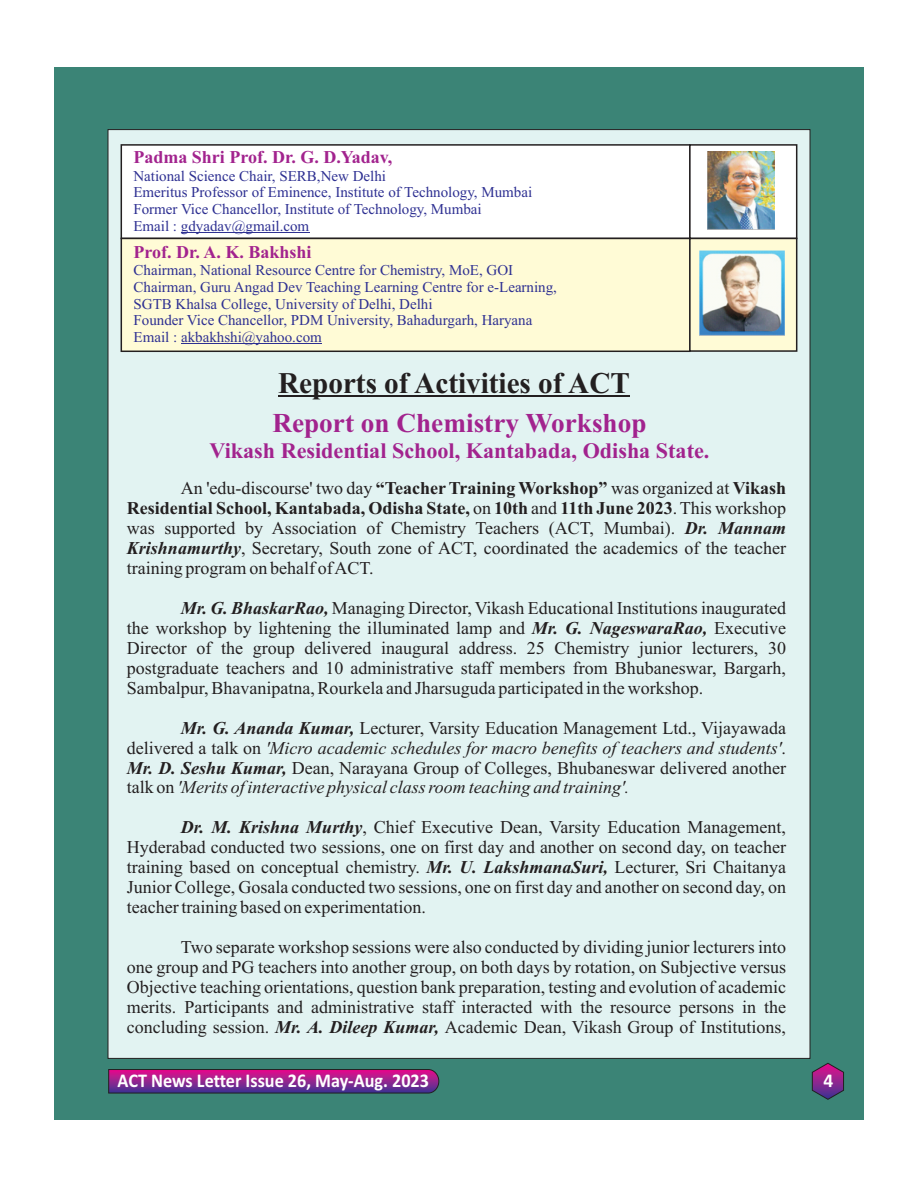
<style>
.page{position:relative;width:918px;height:1188px;background:#fff}
.page>*{position:absolute;margin:0;border:0;box-sizing:border-box;transform-origin:0 0}
.t1{font:700 30px "Times New Roman";color:#231f20}
.t2{font:700 27.3px "Times New Roman";color:#a2238e}
.t3{font:700 22.2px "Times New Roman";color:#a2238e}
.t4{font:700 19.5px "Calibri";color:#fff;scale:.93 1}
.t5{font:700 19.5px "Calibri";color:#fff}
.t6{font:18px/20px "Times New Roman";color:#231f20;text-align:justify}
.t7{font:700 18px "Times New Roman";color:#a2238e}
.t8{font:15px/16.6px "Times New Roman";color:#2e3092}
.s1{font-weight:700}
.s2{font-weight:700;font-style:italic}
.s3{font-style:italic}
</style>
<div class="page">
<div style="left:54px;top:68px;width:810px;height:1052px;background:#3b8476"></div>
<svg style="left:812px;top:1063px;width:32px;height:37px"></svg>
<div style="left:108px;top:129px;width:702px;height:930px;background:#e2f3f2"></div>
<div style="left:120px;top:143px;width:568px;height:94px;background:#fff"></div>
<div style="left:120px;top:237px;width:568px;height:116px;background:#fffbd6"></div>
<svg style="left:688px;top:143px;width:110px;height:210px;background:#e3e3d3"></svg>
<hr style="left:181px;top:232px;width:128px;height:1px;background:#2e3092">
<hr style="left:181px;top:343px;width:141px;height:1px;background:#2e3092">
<img style="left:707px;top:151px;width:67px;height:79px">
<img style="left:700px;top:251px;width:85px;height:85px">
<hr style="left:278px;top:396px;width:352px;height:1px;background:#231f20">
<svg style="left:108px;top:1069px;width:331px;height:24px;background:#8b2187"></svg>
<p class="t7" style="left:133px;top:151px;width:261px">Padma Shri Prof. Dr. G. D.Yadav,</p>
<p class="t8" style="left:133px;top:169px;width:400px">National Science Chair, SERB,New Delhi<br>Emeritus Professor of Eminence, Institute of Technology, Mumbai Former Vice Chancellor, Institute of Technology, Mumbai<br>Email : gdyadav@gmail.com</p>
<p class="t7" style="left:134px;top:246px;width:180px">Prof. Dr. A. K. Bakhshi</p>
<p class="t8" style="left:134px;top:263px;width:425px">Chairman, National Resource Centre for Chemistry, MoE, GOI Chairman, Guru Angad Dev Teaching Learning Centre for e-Learning, SGTB Khalsa College, University of Delhi, Delhi<br>Founder Vice Chancellor, PDM University, Bahadurgarh, Haryana Email : akbakhshi@yahoo.com</p>
<h1 class="t1" style="left:278px;top:373px;width:353px">Reports of Activities of ACT</h1>
<h2 class="t2" style="left:272px;top:414px;width:376px">Report on Chemistry Workshop</h2>
<p class="t3" style="left:210px;top:443px;width:501px">Vikash Residential School, Kantabada, Odisha State.</p>
<p class="t6" style="left:127px;top:480px;width:661px;text-indent:54px">An 'edu-discourse' two day <span class="s1">“TeacherTraining Workshop”</span> was organized at <span class="s1">Vikash Residential School, Kantabada, Odisha State,</span> on <span class="s1">10th</span> and <span class="s1">11th June 2023</span>. This workshop was supported by Association of Chemistry Teachers (ACT, Mumbai). <span class="s2">Dr. Mannam Krishnamurthy</span>, Secretary, South zone of ACT, coordinated the academics of the teacher training program on behalf of ACT.</p>
<p class="t6" style="left:127px;top:600px;width:661px;text-indent:54px"><span class="s2">Mr. G. BhaskarRao,</span> Managing Director, Vikash Educational Institutions inaugurated the workshop by lightening the illuminated lamp and <span class="s2">Mr. G. NageswaraRao,</span> Executive Director of the group delivered inaugural address. 25 Chemistry junior lecturers, 30 postgraduate teachers and 10 administrative staff members from Bhubaneswar, Bargarh, Sambalpur, Bhavanipatna, Rourkela and Jharsuguda participated in the workshop.</p>
<p class="t6" style="left:127px;top:719px;width:661px;text-indent:54px"><span class="s2">Mr. G. Ananda Kumar,</span> Lecturer, Varsity Education Management Ltd., Vijayawada delivered a talk on <span class="s3">'Micro academic schedules for macro benefits of teachers and students'</span>.<br><span class="s2">Mr. D. Seshu Kumar,</span> Dean, Narayana Group of Colleges, Bhubaneswar delivered another talk on <span class="s3">'Merits of interactive physical class room teaching and training'.</span></p>
<p class="t6" style="left:127px;top:819px;width:661px;text-indent:54px"><span class="s2">Dr. M. Krishna Murthy</span>, Chief Executive Dean, Varsity Education Management, Hyderabad conducted two sessions, one on first day and another on second day, on teacher training based on conceptual chemistry. <span class="s2">Mr. U. LakshmanaSuri,</span> Lecturer, Sri Chaitanya Junior College, Gosala conducted two sessions, one on first day and another on second day, on teacher training based on experimentation.</p>
<p class="t6" style="left:127px;top:939px;width:661px;text-indent:54px">Two separate workshop sessions were also conducted by dividing junior lecturers into one group and PG teachers into another group, on both days by rotation, on Subjective versus Objective teaching orientations, question bank preparation, testing and evolution of academic merits. Participants and administrative staff interacted with the resource persons in the concluding session. <span class="s2">Mr. A. Dileep Kumar,</span> Academic Dean, Vikash Group of Institutions,</p>
<p class="t4" style="left:118px;top:1072px;width:336px">ACT News Letter Issue 26, May-Aug. 2023</p>
<p class="t5" style="left:823px;top:1073px;width:11px">4</p>
</div>
